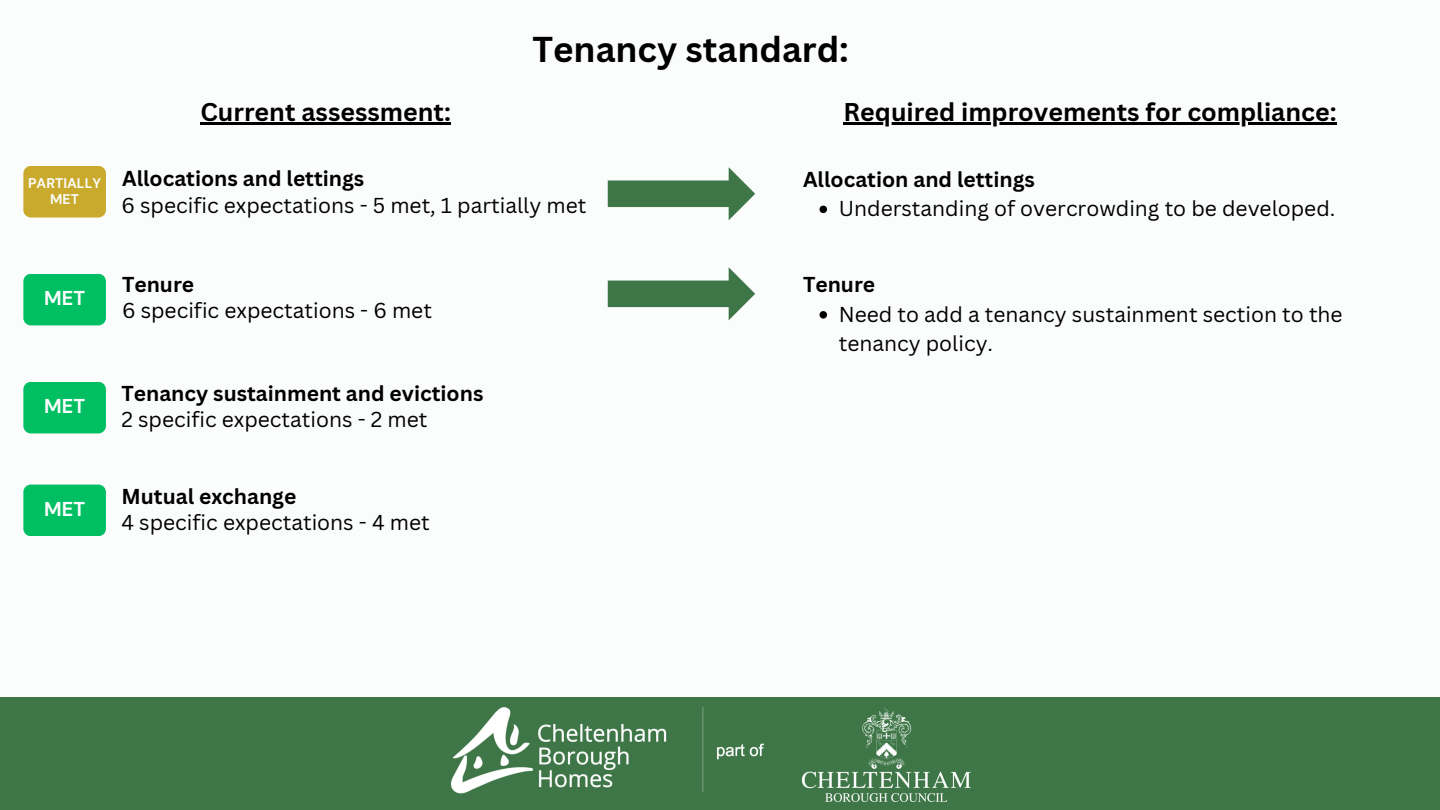
<style>
.page{position:relative;width:1440px;height:810px;background:#fbfcfc}
.page>*{position:absolute;margin:0;border:0;box-sizing:border-box;transform-origin:0 0}
.t1{font:700 35px "Canva Sans";color:#000}
.t2{font:700 25px "Canva Sans";color:#000}
.t3{font:21px/29.2px "Canva Sans";color:#000}
.t4{font:700 21px "Canva Sans";color:#000}
.t5{font:700 20px "DM Sans";color:#fbfcfc}
.t6{font:700 14px/16.5px "DM Sans";color:#fbfcfc;text-align:center}
</style>
<div class="page">
<div style="left:23px;top:382px;width:83px;height:51px;background:#00bf63;border-radius:8px"></div>
<div style="left:23px;top:166px;width:83px;height:52px;background:#c9aa2c;border-radius:8px"></div>
<hr style="left:200px;top:122px;width:251px;height:2px;background:#000">
<hr style="left:844px;top:122px;width:493px;height:2px;background:#000">
<svg style="left:820px;top:206px;width:7px;height:7px"></svg>
<svg style="left:820px;top:311px;width:7px;height:8px"></svg>
<svg style="left:608px;top:267px;width:147px;height:53px"></svg>
<svg style="left:608px;top:167px;width:147px;height:53px"></svg>
<div style="left:23px;top:485px;width:83px;height:51px;background:#00bf63;border-radius:8px"></div>
<div style="left:23px;top:274px;width:83px;height:51px;background:#00bf63;border-radius:8px"></div>
<div style="left:0;top:697px;width:1440px;height:113px;background:#3e7647"></div>
<img style="left:452px;top:707px;width:518px;height:94px">
<h3 class="t6" style="left:28px;top:175px;width:74px">PARTIALLY<br>MET</h3>
<h3 class="t1" style="left:532px;top:25px;width:318px">Tenancy standard:</h3>
<h4 class="t2" style="left:200px;top:94px;width:252px">Current assessment:</h4>
<p class="t2" style="left:844px;top:94px;width:495px">Required improvements for compliance:</p>
<h3 class="t4" style="left:122px;top:163px;width:244px">Allocations and lettings</h3>
<h4 class="t3" style="left:121px;top:190px;width:466px">6 specific expectations - 5 met, 1 partially met</h4>
<h4 class="t4" style="left:803px;top:164px;width:233px">Allocation and lettings</h4>
<p class="t3" style="left:839px;top:193px;width:498px">Understanding of overcrowding to be developed.</p>
<h5 class="t5" style="left:44px;top:285px;width:43px">MET</h5>
<p class="t5" style="left:44px;top:393px;width:43px">MET</p>
<h2 class="t4" style="left:122px;top:270px;width:74px">Tenure</h2>
<h4 class="t3" style="left:122px;top:295px;width:311px">6 specific expectations - 6 met</h4>
<h1 class="t4" style="left:121px;top:379px;width:363px">Tenancy sustainment and evictions</h1>
<h5 class="t3" style="left:121px;top:405px;width:307px">2 specific expectations - 2 met</h5>
<h4 class="t4" style="left:803px;top:270px;width:74px">Tenure</h4>
<h5 class="t3" style="left:839px;top:299px;width:505px">Need to add a tenancy sustainment section to the tenancy policy.</h5>
<h4 class="t5" style="left:44px;top:496px;width:43px">MET</h4>
<h2 class="t4" style="left:121px;top:482px;width:176px">Mutual exchange</h2>
<h5 class="t3" style="left:121px;top:507px;width:310px">4 specific expectations - 4 met</h5>
</div>
